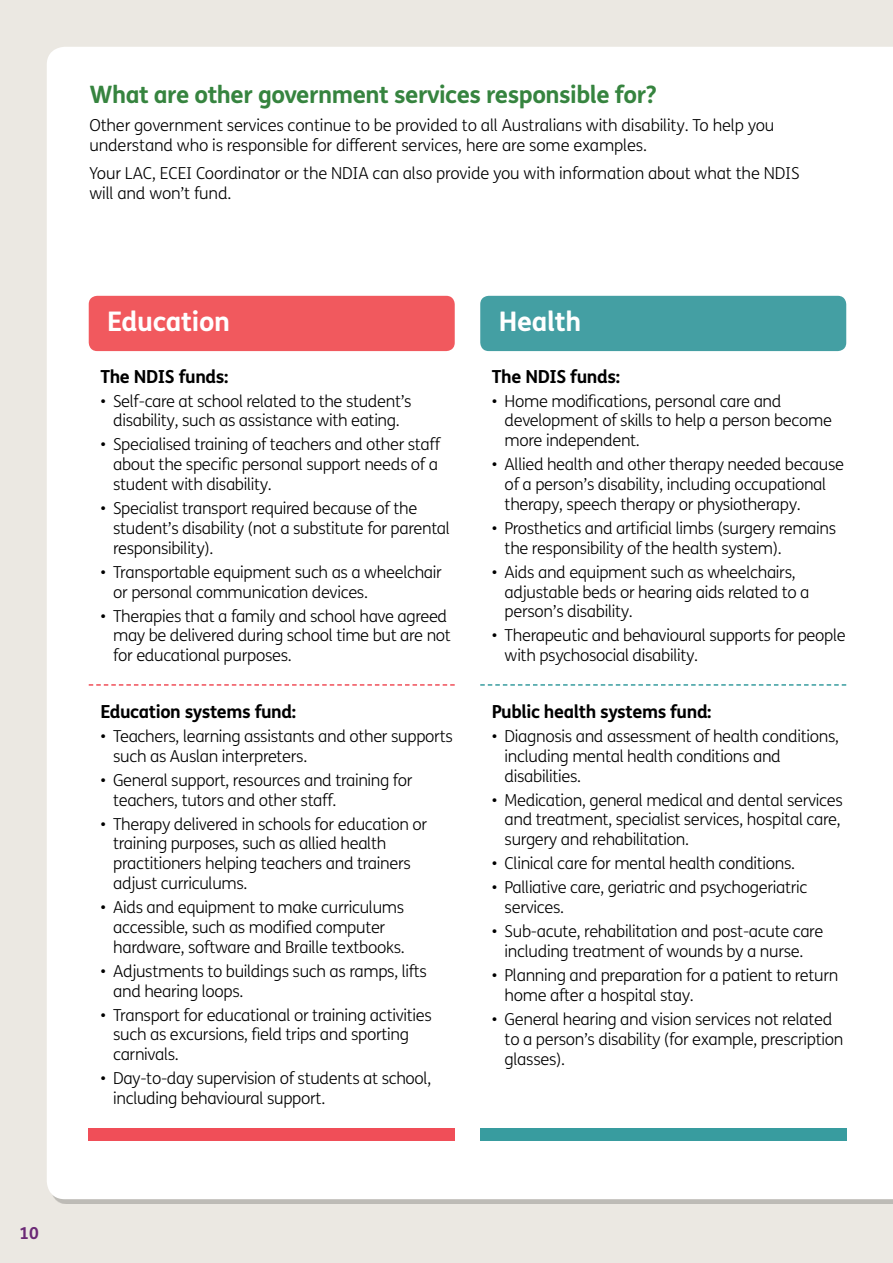
<style>
.page{position:relative;width:893px;height:1263px;background:#ebe8e2}
.page>*{position:absolute;margin:0;border:0;box-sizing:border-box;transform-origin:0 0}
.t1{font:700 27px "FS Me";letter-spacing:-.01em;color:#fff}
.t2{font:700 24px "FS Me";letter-spacing:-.02em;color:#36843f}
.t3{font:700 18px "FS Me";letter-spacing:-.02em;color:#000}
.t4{font:300 16.5px/19.8px "FS Me";letter-spacing:-.02em;color:#000}
.t5{font:700 16.5px "FS Me";color:#6b2976}
</style>
<div class="page">
<div style="left:47px;top:47px;width:846px;height:1152px;background:#fff"></div>
<div style="left:89px;top:1128px;width:366px;height:13px;background:#f04e58"></div>
<div style="left:480px;top:1128px;width:366px;height:13px;background:#389c9f"></div>
<svg style="left:89px;top:684px;width:366px;height:2px"></svg>
<svg style="left:480px;top:684px;width:366px;height:2px"></svg>
<div style="left:480px;top:296px;width:366px;height:55px;background:#449fa3;border-radius:9px"></div>
<div style="left:89px;top:296px;width:366px;height:55px;background:#f1595e;border-radius:9px"></div>
<p class="t5" style="left:20px;top:1223px;width:21px">10</p>
<h3 class="t2" style="left:89px;top:80px;width:569px">What are other government services responsible for?</h3>
<p class="t4" style="left:89px;top:116px;width:686px">Other government services continue to be provided to all Australians with disability. To help you understand who is responsible for different services, here are some examples.</p>
<p class="t4" style="left:89px;top:164px;width:712px">Your LAC, ECEI Coordinator or the NDIA can also provide you with information about what the NDIS will and won’t fund.</p>
<h4 class="t1" style="left:107px;top:305px;width:124px">Education</h4>
<h4 class="t1" style="left:499px;top:305px;width:84px">Health</h4>
<p class="t3" style="left:100px;top:365px;width:130px">The NDIS funds:</p>
<p class="t4" style="left:100px;top:391px;width:313px;text-align:center">• Self-care at school related to the student’s disability, such as assistance with eating.</p>
<p class="t4" style="left:113px;top:435px;width:328px;text-align:justify;text-indent:-13px">• Specialised training of teachers and other staff about the specific personal support needs of a student with disability.</p>
<p class="t4" style="left:113px;top:499px;width:338px;text-indent:-13px">• Specialist transport required because of the student’s disability (not a substitute for parental responsibility).</p>
<p class="t4" style="left:113px;top:562px;width:330px;text-indent:-13px">• Transportable equipment such as a wheelchair or personal communication devices.</p>
<p class="t4" style="left:113px;top:606px;width:339px;text-indent:-13px">• Therapies that a family and school have agreed may be delivered during school time but are not for educational purposes.</p>
<p class="t3" style="left:100px;top:700px;width:197px">Education systems fund:</p>
<p class="t4" style="left:113px;top:727px;width:341px;text-indent:-13px">• Teachers, learning assistants and other supports such as Auslan interpreters.</p>
<p class="t4" style="left:113px;top:770px;width:301px;text-indent:-13px">• General support, resources and training for teachers, tutors and other staff.</p>
<p class="t4" style="left:113px;top:814px;width:316px;text-indent:-13px">• Therapy delivered in schools for education or training purposes, such as allied health practitioners helping teachers and trainers adjust curriculums.</p>
<p class="t4" style="left:113px;top:898px;width:293px;text-indent:-13px">• Aids and equipment to make curriculums accessible, such as modified computer hardware, software and Braille textbooks.</p>
<p class="t4" style="left:113px;top:961px;width:315px;text-indent:-13px">• Adjustments to buildings such as ramps, lifts and hearing loops.</p>
<p class="t4" style="left:113px;top:1005px;width:320px;text-indent:-13px">• Transport for educational or training activities such as excursions, field trips and sporting carnivals.</p>
<p class="t4" style="left:113px;top:1069px;width:320px;text-indent:-13px">• Day-to-day supervision of students at school, including behavioural support.</p>
<p class="t3" style="left:492px;top:365px;width:130px">The NDIS funds:</p>
<p class="t4" style="left:505px;top:391px;width:329px;text-indent:-13px">• Home modifications, personal care and development of skills to help a person become more independent.</p>
<p class="t4" style="left:505px;top:455px;width:341px;text-indent:-13px">• Allied health and other therapy needed because of a person’s disability, including occupational therapy, speech therapy or physiotherapy.</p>
<p class="t4" style="left:505px;top:519px;width:333px;text-indent:-13px">• Prosthetics and artificial limbs (surgery remains the responsibility of the health system).</p>
<p class="t4" style="left:505px;top:562px;width:306px;text-indent:-13px">• Aids and equipment such as wheelchairs, adjustable beds or hearing aids related to a person’s disability.</p>
<p class="t4" style="left:505px;top:626px;width:343px;text-indent:-13px">• Therapeutic and behavioural supports for people with psychosocial disability.</p>
<p class="t3" style="left:492px;top:700px;width:221px">Public health systems fund:</p>
<p class="t4" style="left:505px;top:727px;width:336px;text-indent:-13px">• Diagnosis and assessment of health conditions, including mental health conditions and disabilities.</p>
<p class="t4" style="left:505px;top:790px;width:340px;text-indent:-13px">• Medication, general medical and dental services and treatment, specialist services, hospital care, surgery and rehabilitation.</p>
<p class="t4" style="left:492px;top:854px;width:305px">• Clinical care for mental health conditions.</p>
<p class="t4" style="left:505px;top:878px;width:304px;text-indent:-13px">• Palliative care, geriatric and psychogeriatric services.</p>
<p class="t4" style="left:492px;top:922px;width:333px;text-align:center">• Sub-acute, rehabilitation and post-acute care including treatment of wounds by a nurse.</p>
<p class="t4" style="left:505px;top:966px;width:335px;text-indent:-13px">• Planning and preparation for a patient to return home after a hospital stay.</p>
<p class="t4" style="left:505px;top:1010px;width:340px;text-indent:-13px">• General hearing and vision services not related to a person’s disability (for example, prescription glasses).</p>
</div>
